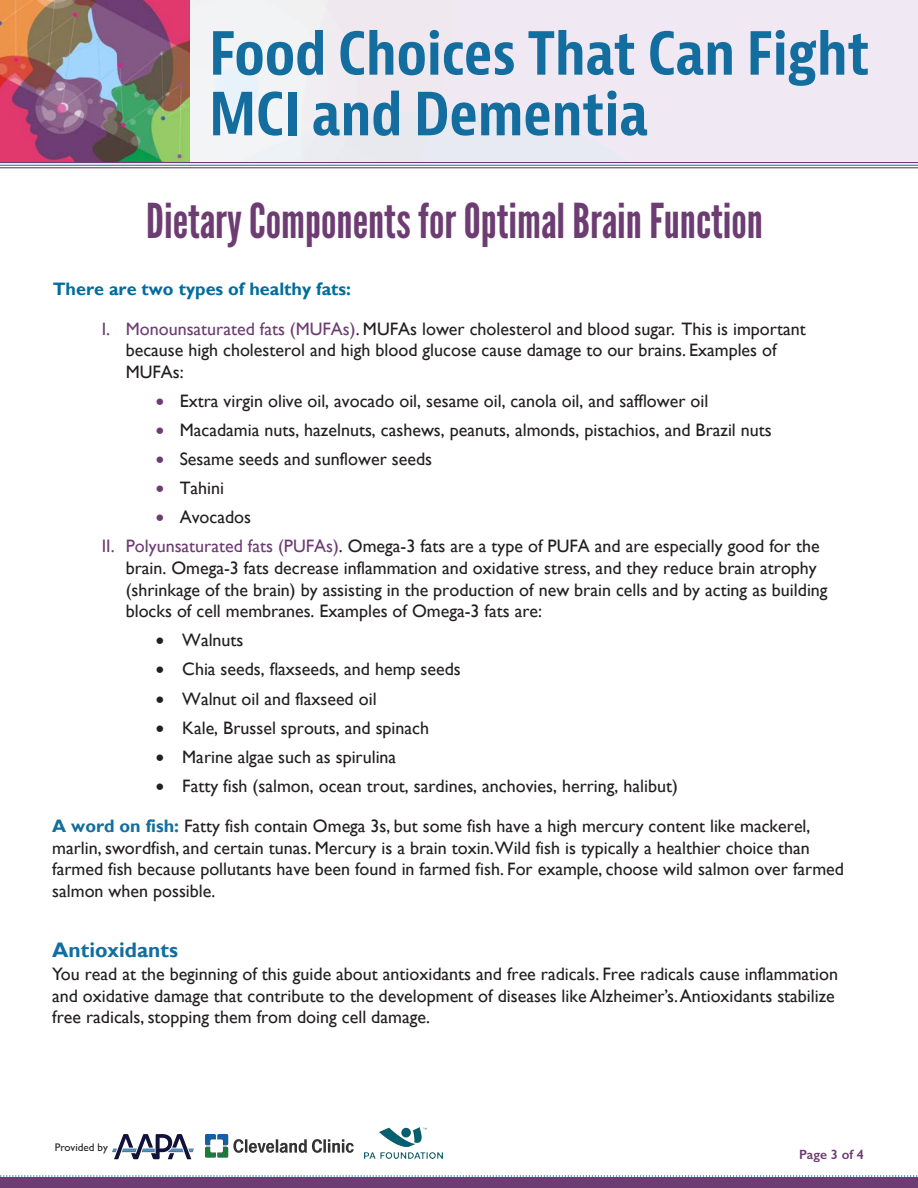
<style>
.page{position:relative;width:918px;height:1188px;background:#fff}
.page>*{position:absolute;margin:0;border:0;box-sizing:border-box;transform-origin:0 0}
.t1{font:700 condensed 57.9px/60.6px "Bernina Sans";color:#136e9f}
.t2{font:48px "League Gothic";color:#6d3c72}
.t3{font:700 21px "Gill Sans";color:#136e9f}
.t4{font:18px/21.6px "Gill Sans";color:#231f20}
.t5{font:700 18px "Gill Sans";color:#006d9d}
.t6{font:600 13.5px "Gill Sans";color:#6d3c72}
.t7{font:11.1px "Gill Sans";color:#231f20}
.s1{color:#6d3c72}
.s2{font-weight:700;color:#136e9f}
</style>
<div class="page">
<img style="left:205px;top:1134px;width:149px;height:24px">
<img style="left:365px;top:1128px;width:77px;height:31px">
<img style="left:112px;top:1134px;width:82px;height:26px">
<div style="left:0;top:1177px;width:918px;height:11px;background:#6d3c72"></div>
<svg style="left:0;top:1175px;width:918px;height:2px"></svg>
<img style="left:189px;top:0;width:729px;height:162px">
<img style="left:0;top:0;width:189px;height:162px">
<hr style="left:0;top:162px;width:918px;height:1px;background:#6d3c72">
<hr style="left:0;top:165px;width:918px;height:1px;background:#136e9f">
<hr style="left:0;top:167px;width:918px;height:1px;background:#6d3c72">
<p class="t1" style="left:209px;top:24px;width:662px">Food Choices That Can Fight<br>MCI and Dementia</p>
<p class="t2" style="left:146px;top:192px;width:618px">Dietary Components for Optimal Brain Function</p>
<p class="t5" style="left:53px;top:278px;width:300px">There are two types of healthy fats:</p>
<p class="t4" style="left:126px;top:318px;width:681px;text-indent:-24px"><span class="s1">I. Monounsaturated fats (MUFAs)</span>. MUFAs lower cholesterol and blood sugar. This is important because high cholesterol and high blood glucose cause damage to our brains. Examples of<br>MUFAs:</p>
<p class="t4" style="left:156px;top:390px;width:554px"><span class="s1">•</span> Extra virgin olive oil, avocado oil, sesame oil, canola oil, and safflower oil</p>
<p class="t4" style="left:156px;top:420px;width:618px"><span class="s1">•</span> Macadamia nuts, hazelnuts, cashews, peanuts, almonds, pistachios, and Brazil nuts</p>
<p class="t4" style="left:156px;top:449px;width:278px"><span class="s1">•</span> Sesame seeds and sunflower seeds</p>
<p class="t4" style="left:156px;top:478px;width:70px"><span class="s1">•</span> Tahini</p>
<p class="t4" style="left:102px;top:503px;width:719px;line-height:29.1px;text-indent:54px"><span class="s1">•</span> Avocados<br><span class="s1">II. Polyunsaturated fats (PUFAs)</span>. Omega-3 fats are a type of PUFA and are especially good for the</p>
<p class="t4" style="left:126px;top:558px;width:703px">brain. Omega-3 fats decrease inflammation and oxidative stress, and they reduce brain atrophy (shrinkage of the brain) by assisting in the production of new brain cells and by acting as building blocks of cell membranes. Examples of Omega-3 fats are:</p>
<p class="t4" style="left:156px;top:630px;width:89px">• Walnuts</p>
<p class="t4" style="left:156px;top:659px;width:307px">• Chia seeds, flaxseeds, and hemp seeds</p>
<p class="t4" style="left:156px;top:688px;width:222px">• Walnut oil and flaxseed oil</p>
<p class="t4" style="left:156px;top:717px;width:275px">• Kale, Brussel sprouts, and spinach</p>
<p class="t4" style="left:156px;top:746px;width:242px">• Marine algae such as spirulina</p>
<p class="t4" style="left:156px;top:775px;width:524px">• Fatty fish (salmon, ocean trout, sardines, anchovies, herring, halibut)</p>
<p class="t4" style="left:52px;top:815px;width:793px"><span class="s2">A word on fish:</span> Fatty fish contain Omega 3s, but some fish have a high mercury content like mackerel, marlin, swordfish, and certain tunas. Mercury is a brain toxin. Wild fish is typically a healthier choice than farmed fish because pollutants have been found in farmed fish. For example, choose wild salmon over farmed salmon when possible.</p>
<p class="t3" style="left:52px;top:938px;width:127px">Antioxidants</p>
<p class="t4" style="left:52px;top:964px;width:787px">You read at the beginning of this guide about antioxidants and free radicals. Free radicals cause inflammation and oxidative damage that contribute to the development of diseases like Alzheimer’s. Antioxidants stabilize free radicals, stopping them from doing cell damage.</p>
<p class="t7" style="left:55px;top:1144px;width:55px">Provided by</p>
<p class="t6" style="left:799px;top:1150px;width:66px">Page 3 of 4</p>
</div>
